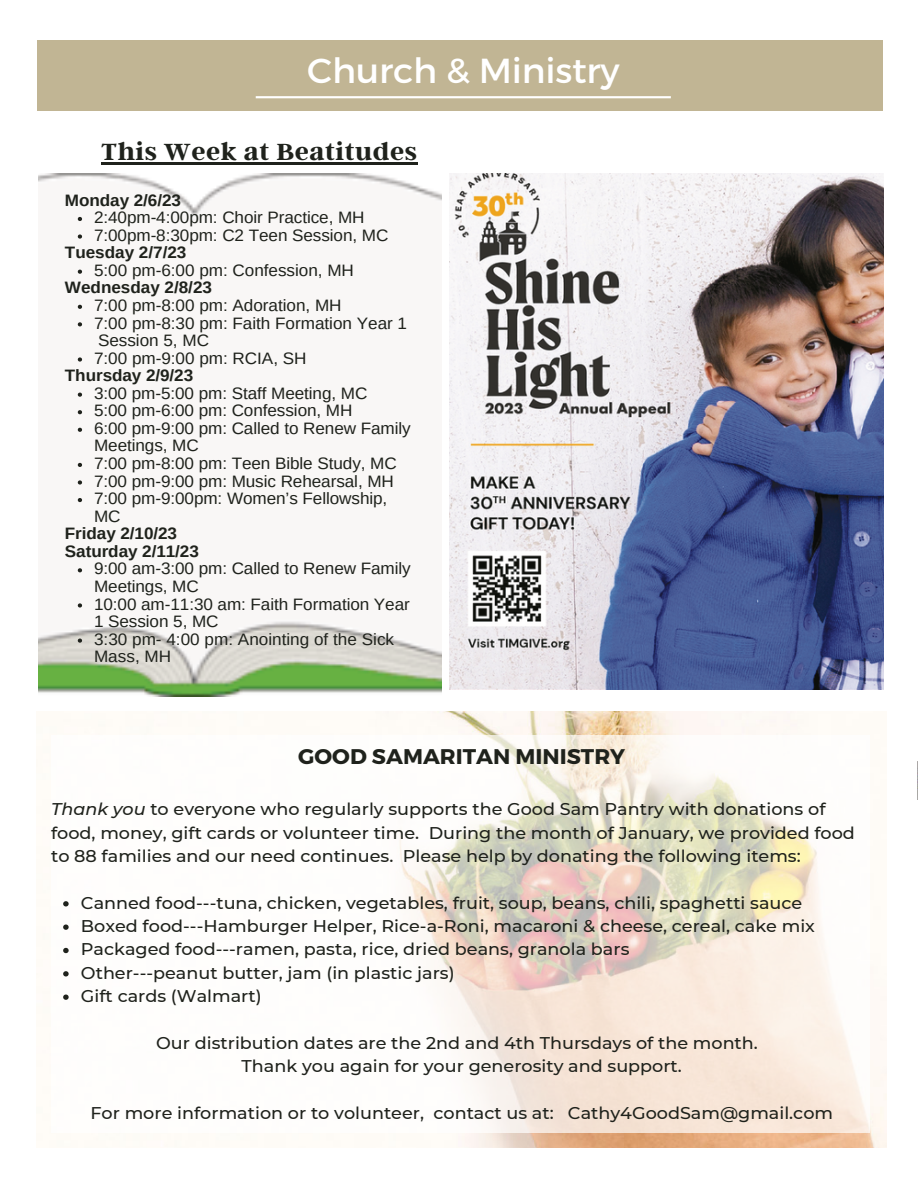
<style>
.page{position:relative;width:918px;height:1188px;background:#fff}
.page>*{position:absolute;margin:0;border:0;box-sizing:border-box;transform-origin:0 0}
.t1{font:34.8px "Vjrqpd Montserrat";letter-spacing:-.005em;color:#fff;scale:1.04 1}
.t2{font:700 26.1px "Argent CF";letter-spacing:.02em;color:#1f221c;scale:1.04 1}
.t3{font:700 21.15px "Montserrat";color:#1f221c;scale:1.04 1}
.t4{font:500 16.95px/23.4px "Montserrat";color:#1f221c;scale:1.04 1}
.t5{font:16.5px/17.5px "Arimo";letter-spacing:-.005em;color:#1f221c;scale:1.04 1}
.t6{font:700 16.5px/35.1px "Arimo";letter-spacing:-.005em;color:#1f221c;scale:1.04 1}
.s1{font-style:italic}
</style>
<div class="page">
<img style="left:917px;top:762px;width:1px;height:38px">
<div style="left:37px;top:40px;width:846px;height:71px;background:#c1b594"></div>
<hr style="left:256px;top:96px;width:415px;height:2px;background:#fff">
<img style="left:385px;top:712px;width:502px;height:435px">
<svg style="left:64px;top:736px;width:806px;height:397px"></svg>
<img style="left:39px;top:173px;width:402px;height:523px">
<img style="left:450px;top:173px;width:433px;height:517px">
<svg style="left:78px;top:217px;width:4px;height:4px"></svg>
<svg style="left:78px;top:234px;width:4px;height:5px"></svg>
<svg style="left:78px;top:270px;width:4px;height:4px"></svg>
<svg style="left:78px;top:305px;width:4px;height:4px"></svg>
<svg style="left:78px;top:322px;width:4px;height:4px"></svg>
<svg style="left:78px;top:357px;width:4px;height:5px"></svg>
<svg style="left:78px;top:393px;width:4px;height:4px"></svg>
<svg style="left:78px;top:410px;width:4px;height:4px"></svg>
<svg style="left:78px;top:428px;width:4px;height:4px"></svg>
<svg style="left:78px;top:463px;width:4px;height:4px"></svg>
<svg style="left:78px;top:480px;width:4px;height:5px"></svg>
<svg style="left:78px;top:498px;width:4px;height:4px"></svg>
<svg style="left:78px;top:568px;width:4px;height:4px"></svg>
<svg style="left:78px;top:603px;width:4px;height:5px"></svg>
<svg style="left:78px;top:639px;width:4px;height:4px"></svg>
<hr style="left:101px;top:163px;width:317px;height:2px;background:#1f221c">
<svg style="left:63px;top:901px;width:6px;height:5px"></svg>
<svg style="left:63px;top:925px;width:6px;height:5px"></svg>
<svg style="left:63px;top:948px;width:6px;height:5px"></svg>
<svg style="left:63px;top:971px;width:6px;height:5px"></svg>
<svg style="left:63px;top:995px;width:6px;height:5px"></svg>
<h1 class="t1" style="left:307px;top:48px;width:302px">Church &amp; Ministry</h1>
<h2 class="t2" style="left:101px;top:135px;width:305px">This Week at Beatitudes</h2>
<p class="t6" style="left:65px;top:182px;width:113px">Monday 2/6/23</p>
<p class="t6" style="left:65px;top:235px;width:143px">Tuesday 2/7/23<br>Wednesday 2/8/23</p>
<p class="t5" style="left:98px;top:332px;width:108px">Session 5, MC</p>
<p class="t6" style="left:65px;top:358px;width:125px">Thursday 2/9/23</p>
<p class="t5" style="left:94px;top:209px;width:285px">2:40pm-4:00pm: Choir Practice, MH<br>7:00pm-8:30pm: C2 Teen Session, MC</p>
<p class="t5" style="left:94px;top:253px;width:251px;line-height:35.1px">5:00 pm-6:00 pm: Confession, MH<br>7:00 pm-8:00 pm: Adoration, MH</p>
<p class="t5" style="left:94px;top:305px;width:303px;line-height:35.1px">7:00 pm-8:30 pm: Faith Formation Year 1<br>7:00 pm-9:00 pm: RCIA, SH<br>3:00 pm-5:00 pm: Staff Meeting, MC</p>
<p class="t5" style="left:94px;top:402px;width:306px">5:00 pm-6:00 pm: Confession, MH<br>6:00 pm-9:00 pm: Called to Renew Family<br>Meetings, MC<br>7:00 pm-8:00 pm: Teen Bible Study, MC<br>7:00 pm-9:00 pm: Music Rehearsal, MH<br>7:00 pm-9:00pm: Women’s Fellowship,<br>MC</p>
<p class="t6" style="left:65px;top:525px;width:130px;line-height:17.5px">Friday 2/10/23<br>Saturday 2/11/23</p>
<p class="t5" style="left:94px;top:560px;width:306px">9:00 am-3:00 pm: Called to Renew Family<br>Meetings, MC<br>10:00 am-11:30 am: Faith Formation Year<br>1 Session 5, MC<br>3:30 pm- 4:00 pm: Anointing of the Sick<br>Mass, MH</p>
<p class="t3" style="left:298px;top:743px;width:316px">GOOD SAMARITAN MINISTRY</p>
<p class="t4" style="left:51px;top:797px;width:774px"><span class="s1">Thank you</span> to everyone who regularly supports the Good Sam Pantry with donations of food, money, gift cards or volunteer time. During the month of January, we provided food to 88 families and our need continues. Please help by donating the following items:</p>
<p class="t4" style="left:81px;top:891px;width:707px">Canned food---tuna, chicken, vegetables, fruit, soup, beans, chili, spaghetti sauce Boxed food---Hamburger Helper, Rice-a-Roni, macaroni &amp; cheese, cereal, cake mix Packaged food---ramen, pasta, rice, dried beans, granola bars<br>Other---peanut butter, jam (in plastic jars)<br>Gift cards (Walmart)</p>
<p class="t4" style="left:156px;top:1031px;width:580px;text-align:center">Our distribution dates are the 2nd and 4th Thursdays of the month.<br>Thank you again for your generosity and support.</p>
<p class="t4" style="left:90px;top:1101px;width:716px">For more information or to volunteer, contact us at: Cathy4GoodSam@gmail.com</p>
</div>
